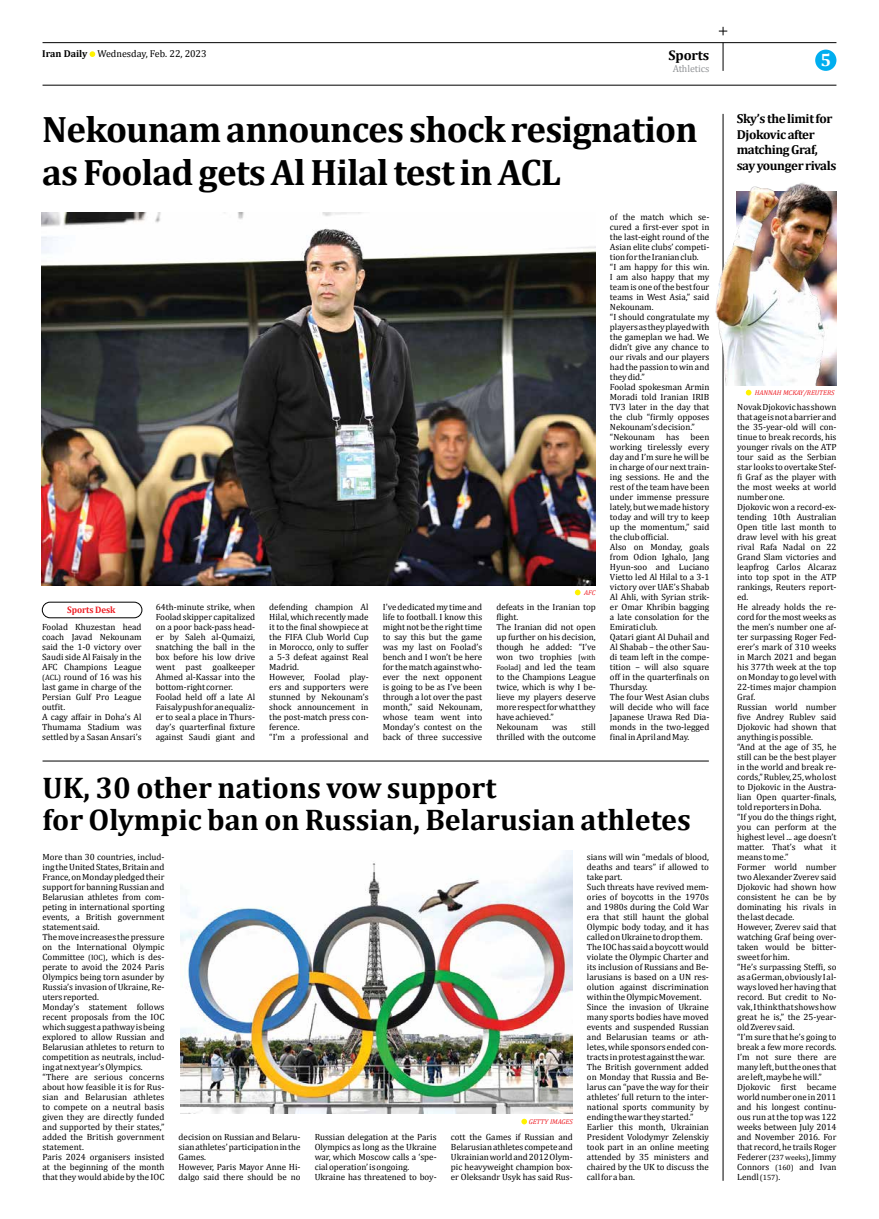
<style>
.page{position:relative;width:879px;height:1219px;background:#fff}
.page>*{position:absolute;margin:0;border:0;box-sizing:border-box;transform-origin:0 0}
.t1{font:700 37px/43px "Cambria";letter-spacing:-.02em;color:#000}
.t2{font:700 30px/32px "Cambria";color:#000}
.t3{font:700 18px "Cambria";color:#fff}
.t4{font:700 14px "Cambria";letter-spacing:-.01em;color:#000}
.t5{font:700 13px/15.6px "Cambria";letter-spacing:-.03em;color:#000}
.t6{font:10px "Cambria";color:#000}
.t7{font:10px "Cambria";letter-spacing:-.01em;color:#939598}
.t8{font:700 9.4px "Cambria";letter-spacing:-.01em;color:#ed1d24;scale:.95 1}
.t9{font:9px/10px "Cambria";color:#000}
.t10{font:italic 6.9px "Cambria";letter-spacing:-.01em;color:#ed1d24}
.s1{font-weight:700}
.s2{font-size:7.7px}
</style>
<div class="page">
<svg style="left:723px;top:43px;width:1px;height:28px"></svg>
<hr style="left:43px;top:42px;width:793px;height:1px;background:#000">
<hr style="left:43px;top:85px;width:793px;height:1px;background:#000">
<hr style="left:43px;top:761px;width:666px;height:1px;background:#000">
<div style="left:815px;top:50px;width:21px;height:21px;background:#00aeef;border-radius:50%"></div>
<svg style="left:90px;top:51px;width:5px;height:6px"></svg>
<hr style="left:723px;top:114px;width:1px;height:1067px;background:#000">
<svg style="left:521px;top:1119px;width:6px;height:5px"></svg>
<svg style="left:575px;top:590px;width:5px;height:5px"></svg>
<svg style="left:746px;top:390px;width:5px;height:5px"></svg>
<div style="left:42px;top:602px;width:100px;height:16px;border:1px solid #000;border-radius:8px"></div>
<img style="left:41px;top:213px;width:554px;height:373px">
<img style="left:180px;top:850px;width:393px;height:263px">
<img style="left:715px;top:150px;width:122px;height:235px">
<svg style="left:719px;top:27px;width:8px;height:8px"></svg>
<p class="t6" style="left:42px;top:48px;width:166px"><span class="s1">Iran Daily</span> Wednesday, Feb. 22, 2023</p>
<h3 class="t4" style="left:668px;top:45px;width:42px">Sports</h3>
<p class="t7" style="left:673px;top:63px;width:38px">Athletics</p>
<h1 class="t1" style="left:42px;top:107px;width:657px">Nekounam announces shock resignation as Foolad gets Al Hilal test in ACL</h1>
<p class="t8" style="left:67px;top:603px;width:52px">Sports Desk</p>
<p class="t9" style="left:42px;top:622px;width:101px">Foolad Khuzestan head coach Javad Nekounam said the 1-0 victory over<br>Saudi side Al Faisaly in the<br>AFC Champions League <span class="s2">(ACL)</span> round of 16 was his last game in charge of the<br>Persian Gulf Pro League outfit.<br>A cagy affair in Doha’s Al<br>Thumama Stadium was settled by a Sasan Ansari’s</p>
<p class="t10" style="left:584px;top:588px;width:13px">AFC</p>
<p class="t9" style="left:156px;top:602px;width:101px">64th-minute strike, when<br>Foolad skipper capitalized on a poor back-pass head&shy;er by Saleh al-Qumaizi, snatching the ball in the box before his low drive went past goalkeeper<br>Ahmed al-Kassar into the bottom-right corner.<br>Foolad held off a late Al<br>Faisaly push for an equaliz&shy;er to seal a place in Thurs&shy;day’s quarterfinal fixture against Saudi giant and</p>
<p class="t9" style="left:269px;top:602px;width:101px">defending champion Al<br>Hilal, which recently made it to the final showpiece at the FIFA Club World Cup in Morocco, only to suffer a 5-3 defeat against Real<br>Madrid.<br>However, Foolad play&shy;ers and supporters were stunned by Nekounam’s shock announcement in the post-match press con&shy;ference.<br>“I’m a professional and</p>
<p class="t9" style="left:383px;top:602px;width:101px;text-align:justify">I’ve dedicated my time and life to football. I know this might not be the right time to say this but the game was my last on Foolad’s bench and I won’t be here for the match against who&shy;ever the next opponent is going to be as I’ve been through a lot over the past month,” said Nekounam, whose team went into Monday’s contest on the back of three successive</p>
<p class="t9" style="left:496px;top:602px;width:101px">defeats in the Iranian top flight.<br>The Iranian did not open up further on his decision, though he added: “I’ve won two trophies <span class="s2">[with<br>Foolad]</span> and led the team to the Champions League twice, which is why I be&shy;lieve my players deserve more respect for what they have achieved.”<br>Nekounam</p>
<p class="t9" style="left:496px;top:722px;width:101px;text-align:right">still<br>thrilled with the outcome</p>
<p class="t9" style="left:552px;top:722px;width:17px">was</p>
<p class="t9" style="left:610px;top:212px;width:101px">of the match which se&shy;cured a first-ever spot in the last-eight round of the<br>Asian elite clubs’ competi&shy;tion for the Iranian club.<br>“I am happy for this win.<br>I am also happy that my team is one of the best four teams in West Asia,” said<br>Nekounam.<br>“I should congratulate my players as they played with the gameplan we had. We didn’t give any chance to our rivals and our players had the passion to win and they did.”<br>Foolad spokesman Armin<br>Moradi told Iranian IRIB<br>TV3 later in the day that the club “firmly opposes<br>Nekounam’s decision.” “Nekounam has been working tirelessly every day and I’m sure he will be in charge of our next train&shy;ing sessions. He and the rest of the team have been under immense pressure lately, but we made history today and will try to keep up the momentum,” said the club official.<br>Also on Monday, goals from Odion Ighalo, Jang<br>Hyun-soo and Luciano<br>Vietto led Al Hilal to a 3-1 victory over UAE’s Shabab<br>Al Ahli, with Syrian strik&shy;er Omar Khribin bagging a late consolation for the<br>Emirati club.<br>Qatari giant Al Duhail and<br>Al Shabab – the other Sau&shy;di team left in the compe&shy;tition – will also square off in the quarterfinals on<br>Thursday.<br>The four West Asian clubs will decide who will face<br>Japanese Urawa Red Dia&shy;monds in the two-legged final in April and May.</p>
<h2 class="t2" style="left:43px;top:770px;width:650px">UK, 30 other nations vow support<br>for Olympic ban on Russian, Belarusian athletes</h2>
<p class="t9" style="left:43px;top:852px;width:123px">More than 30 countries, includ&shy;ing the United States, Britain and<br>France, on Monday pledged their support for banning Russian and<br>Belarusian athletes from com&shy;peting in international sporting events, a British government statement said.<br>The move increases the pressure on the International Olympic<br>Committee <span class="s2">(IOC)</span>, which is des&shy;perate to avoid the 2024 Paris<br>Olympics being torn asunder by<br>Russia’s invasion of Ukraine, Re&shy;uters reported.<br>Monday’s statement follows recent proposals from the IOC which suggest a pathway is being explored to allow Russian and<br>Belarusian athletes to return to competition as neutrals, includ&shy;ing at next year’s Olympics. “There are serious concerns about how feasible it is for Rus&shy;sian and Belarusian athletes to compete on a neutral basis given they are directly funded and supported by their states,” added the British government statement.<br>Paris 2024 organisers insisted at the beginning of the month that they would abide by the IOC</p>
<p class="t10" style="left:529px;top:1116px;width:45px">GETTY IMAGES</p>
<p class="t9" style="left:179px;top:1132px;width:123px">decision on Russian and Belaru&shy;sian athletes’ participation in the<br>Games.<br>However, Paris Mayor Anne Hi&shy;dalgo said there should be no</p>
<p class="t9" style="left:315px;top:1132px;width:123px">Russian delegation at the Paris<br>Olympics as long as the Ukraine war, which Moscow calls a ‘spe&shy;cial operation’ is ongoing.<br>Ukraine has threatened to boy-</p>
<p class="t9" style="left:451px;top:1132px;width:123px;text-align:justify">cott the Games if Russian and Belarusian athletes compete and Ukrainian world and 2012 Olym&shy;pic heavyweight champion box&shy;er Oleksandr Usyk has said Rus-</p>
<p class="t9" style="left:587px;top:852px;width:123px">sians will win “medals of blood, deaths and tears” if allowed to take part.<br>Such threats have revived mem&shy;ories of boycotts in the 1970s and 1980s during the Cold War era that still haunt the global<br>Olympic body today, and it has called on Ukraine to drop them.<br>The IOC has said a boycott would violate the Olympic Charter and its inclusion of Russians and Be&shy;larusians is based on a UN res&shy;olution against discrimination within the Olympic Movement.<br>Since the invasion of Ukraine many sports bodies have moved events and suspended Russian and Belarusian teams or ath&shy;letes, while sponsors ended con&shy;tracts in protest against the war.<br>The British government added on Monday that Russia and Be&shy;larus can “pave the way for their athletes’ full return to the inter&shy;national sports community by ending the war they started.”<br>Earlier this month, Ukrainian<br>President Volodymyr Zelenskiy took part in an online meeting attended by 35 ministers and chaired by the UK to discuss the call for a ban.</p>
<h3 class="t3" style="left:820px;top:47px;width:12px">5</h3>
<h3 class="t5" style="left:737px;top:110px;width:101px">Sky’s the limit for<br>Djokovic after matching Graf, say younger rivals</h3>
<p class="t10" style="left:755px;top:388px;width:81px">HANNAH MCKAY/REUTERS</p>
<p class="t9" style="left:737px;top:402px;width:101px">Novak Djokovic has shown that age is not a barrier and the 35-year-old will con&shy;tinue to break records, his younger rivals on the ATP tour said as the Serbian star looks to overtake Stef&shy;fi Graf as the player with the most weeks at world number one.<br>Djokovic won a record-ex&shy;tending 10th Australian<br>Open title last month to draw level with his great rival Rafa Nadal on 22<br>Grand Slam victories and leapfrog Carlos Alcaraz into top spot in the ATP rankings, Reuters report&shy;ed.<br>He already holds the re&shy;cord for the most weeks as the men’s number one af&shy;ter surpassing Roger Fed&shy;erer’s mark of 310 weeks in March 2021 and began his 377th week at the top on Monday to go level with<br>22-times major champion<br>Graf.<br>Russian world number five Andrey Rublev said<br>Djokovic had shown that anything is possible.<br>“And at the age of 35, he still can be the best player in the world and break re&shy;cords,” Rublev, 25, who lost to Djokovic in the Austra&shy;lian Open quarter-finals, told reporters in Doha.<br>“If you do the things right, you can perform at the highest level ... age doesn’t matter. That’s what it means to me.”<br>Former world number two Alexander Zverev said<br>Djokovic had shown how consistent he can be by dominating his rivals in the last decade.<br>However, Zverev said that watching Graf being over&shy;taken would be bitter&shy;sweet for him.<br>“He’s surpassing Steffi, so as a German, obviously I al&shy;ways loved her having that record. But credit to No&shy;vak, I think that shows how great he is,” the 25-year&shy;old Zverev said.<br>“I’m sure that he’s going to break a few more records.<br>I’m not sure there are many left, but the ones that are left, maybe he will.”<br>Djokovic first became world number one in 2011 and his longest continu&shy;ous run at the top was 122 weeks between July 2014 and November 2016. For that record, he trails Roger<br>Federer <span class="s2">(237 weeks)</span>, Jimmy<br>Connors <span class="s2">(160)</span> and Ivan<br>Lendl <span class="s2">(157)</span>.</p>
</div>
